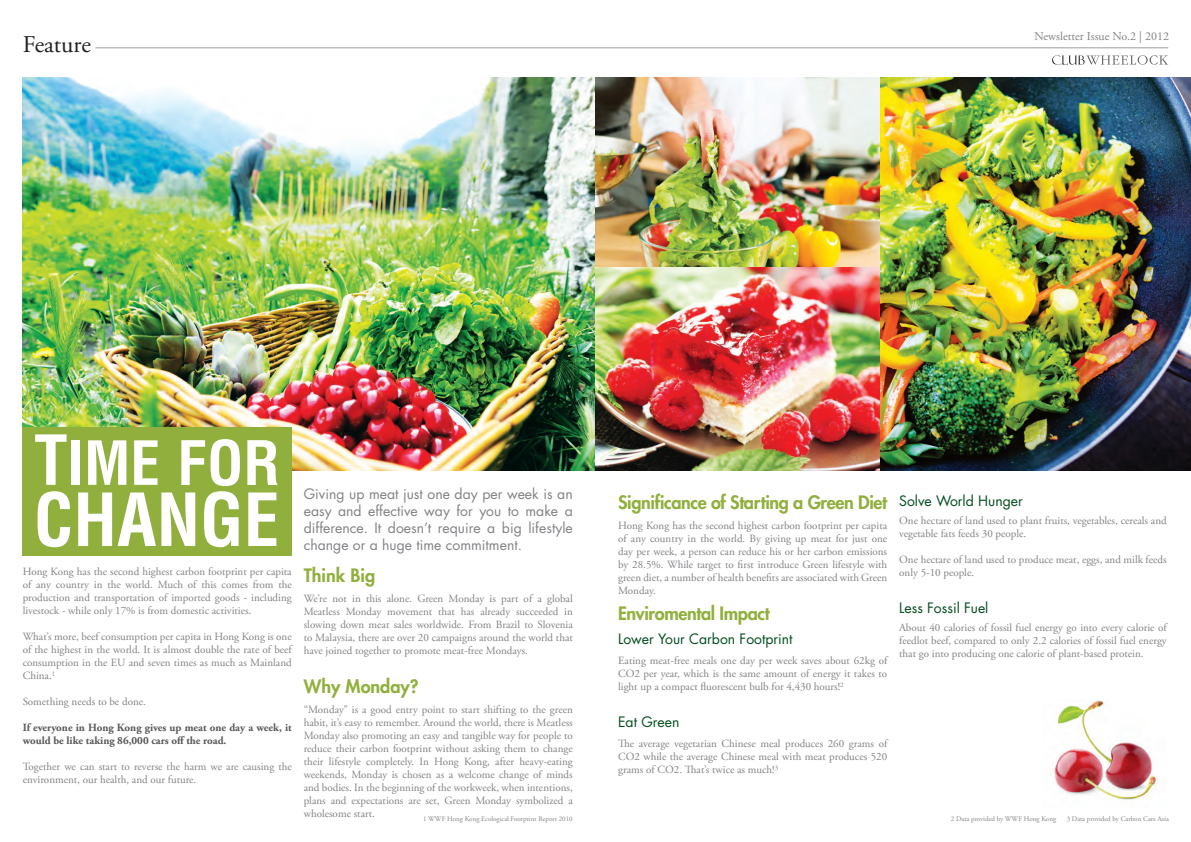
<style>
.page{position:relative;width:1191px;height:842px;background:#fff}
.page>*{position:absolute;margin:0;border:0;box-sizing:border-box;transform-origin:0 0}
.t1{font:700 condensed 71.3px "Helvetica LT Std";color:#fff}
.t2{font:700 condensed 59.4px "Helvetica LT Std";color:#fff}
.t3{font:24px "Adobe Garamond Pro";color:#231f20}
.t4{font:800 18px "Futura Std";letter-spacing:-.02em;color:#90af3c}
.t5{font:800 18px "Futura Std";color:#90af3c}
.t6{font:14px/17px "Futura Std";color:#808285;text-align:justify}
.t7{font:14px "Futura Std";color:#004e1e}
.t8{font:12px "Adobe Garamond Pro";color:#808285}
.t9{font:11px/13px "Adobe Garamond Pro";color:#808285;text-align:justify}
.t10{font:700 11px/13px "Adobe Garamond Pro";color:#57585a}
.t11{font:7px "Adobe Garamond Pro";color:#808285}
.s1{font-size:67.3px}
.s2{font-size:59.8px}
</style>
<div class="page">
<img style="left:23px;top:77px;width:572px;height:394px">
<img style="left:1054px;top:700px;width:104px;height:100px">
<svg style="left:1052px;top:55px;width:116px;height:10px"></svg>
<hr style="left:95px;top:47px;width:1073px;height:1px;background:#9c9ea1">
<img style="left:595px;top:78px;width:285px;height:190px">
<img style="left:595px;top:268px;width:285px;height:203px">
<img style="left:880px;top:78px;width:311px;height:393px">
<div style="left:23px;top:427px;width:269px;height:129px;background:#90af3c"></div>
<h3 class="t3" style="left:23px;top:30px;width:70px">Feature</h3>
<p class="t8" style="left:1034px;top:29px;width:136px">Newsletter Issue No.2 | 2012</p>
<h2 class="t2" style="left:34px;top:426px;width:247px"><span class="s1">T</span>IME <span class="s2">FOR</span></h2>
<h1 class="t1" style="left:34px;top:475px;width:247px">CHANGE</h1>
<h3 class="t4" style="left:618px;top:490px;width:270px">Significance of Starting a Green Diet</h3>
<p class="t6" style="left:304px;top:486px;width:270px">Giving up meat just one day per week is an easy and effective way for you to make a difference. It doesn’t require a big lifestyle change or a huge time commitment.</p>
<p class="t7" style="left:899px;top:492px;width:125px">Solve World Hunger</p>
<p class="t9" style="left:899px;top:515px;width:269px">One hectare of land used to plant fruits, vegetables, cereals and vegetable fats feeds 30 people.</p>
<p class="t9" style="left:899px;top:554px;width:269px">One hectare of land used to produce meat, eggs, and milk feeds only 5-10 people.</p>
<p class="t7" style="left:899px;top:599px;width:91px">Less Fossil Fuel</p>
<p class="t9" style="left:899px;top:622px;width:269px">About 40 calories of fossil fuel energy go into every calorie of feedlot beef, compared to only 2.2 calories of fossil fuel energy that go into producing one calorie of plant-based protein.</p>
<p class="t9" style="left:618px;top:519px;width:270px">Hong Kong has the second highest carbon footprint per capita of any country in the world. By giving up meat for just one day per week, a person can reduce his or her carbon emissions by 28.5%. While target to first introduce Green lifestyle with green diet, a number of health benefits are associated with Green Monday.</p>
<h3 class="t4" style="left:618px;top:601px;width:153px">Enviromental Impact</h3>
<p class="t7" style="left:618px;top:629px;width:176px">Lower Your Carbon Footprint</p>
<p class="t9" style="left:618px;top:654px;width:270px">Eating meat-free meals one day per week saves about 62kg of CO2 per year, which is the same amount of energy it takes to light up a compact fluorescent bulb for 4,430 hours!<sup>2</sup></p>
<p class="t7" style="left:618px;top:712px;width:63px">Eat Green</p>
<p class="t9" style="left:618px;top:737px;width:270px">The average vegetarian Chinese meal produces 260 grams of CO2 while the average Chinese meal with meat produces 520 grams of CO2. That’s twice as much!<sup>3</sup></p>
<h3 class="t5" style="left:304px;top:564px;width:73px">Think Big</h3>
<p class="t9" style="left:304px;top:592px;width:270px">We’re not in this alone. Green Monday is part of a global Meatless Monday movement that has already succeeded in slowing down meat sales worldwide. From Brazil to Slovenia to Malaysia, there are over 20 campaigns around the world that have joined together to promote meat-free Mondays.</p>
<h3 class="t5" style="left:304px;top:675px;width:116px">Why Monday?</h3>
<p class="t9" style="left:304px;top:703px;width:271px">“Monday” is a good entry point to start shifting to the green habit, it’s easy to remember. Around the world, there is Meatless Monday also promoting an easy and tangible way for people to reduce their carbon footprint without asking them to change their lifestyle completely. In Hong Kong, after heavy-eating weekends, Monday is chosen as a welcome change of minds and bodies. In the beginning of the workweek, when intentions, plans and expectations are set, Green Monday symbolized a wholesome start.</p>
<p class="t9" style="left:23px;top:565px;width:270px">Hong Kong has the second highest carbon footprint per capita of any country in the world. Much of this comes from the production and transportation of imported goods - including livestock - while only 17% is from domestic activities.</p>
<p class="t9" style="left:23px;top:630px;width:270px">What’s more, beef consumption per capita in Hong Kong is one of the highest in the world. It is almost double the rate of beef consumption in the EU and seven times as much as Mainland China.<sup>1</sup></p>
<p class="t9" style="left:23px;top:695px;width:125px">Something needs to be done.</p>
<p class="t10" style="left:23px;top:721px;width:270px">If everyone in Hong Kong gives up meat one day a week, it would be like taking 86,000 cars off the road.</p>
<p class="t9" style="left:23px;top:760px;width:270px">Together we can start to reverse the harm we are causing the environment, our health, and our future.</p>
<p class="t11" style="left:423px;top:815px;width:151px">1 WWF Hong Kong Ecological Footprint Report 2010</p>
<p class="t11" style="left:951px;top:815px;width:107px">2 Data provided by WWF Hong Kong</p>
<p class="t11" style="left:1066px;top:815px;width:104px">3 Data provided by Carbon Care Asia</p>
</div>
